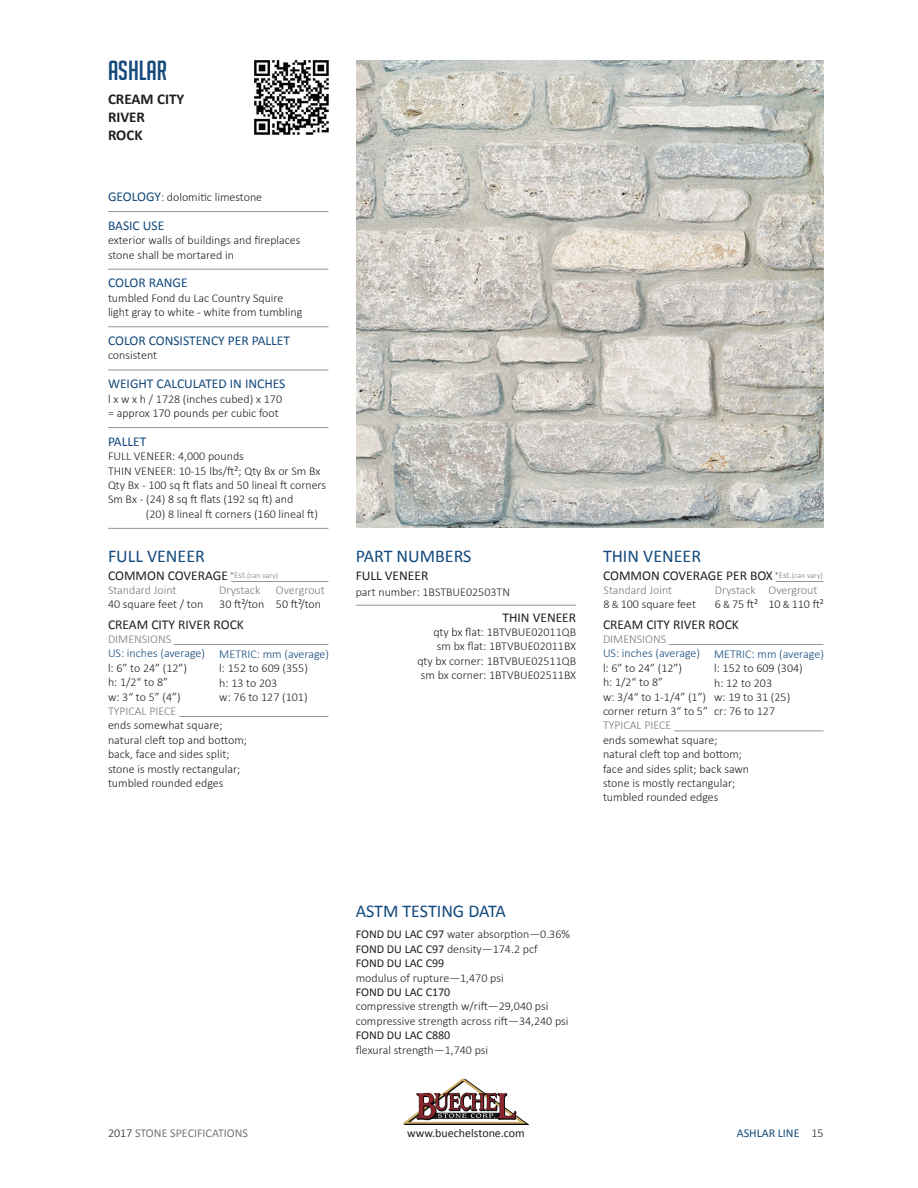
<style>
.page{position:relative;width:918px;height:1188px;background:#fff}
.page>*{position:absolute;margin:0;border:0;box-sizing:border-box;transform-origin:0 0}
.t1{font:27px "Big Noodle Titling";color:#144a7c}
.t2{font:18px "Calibri";color:#144a7c}
.t3{font:700 15px "Calibri";color:#231f20}
.t4{font:13.5px "Calibri";color:#231f20}
.t5{font:13.5px "Calibri";color:#144a7c}
.t6{font:300 12px "Calibri";color:#231f20}
.t7{font:300 12px "Calibri";color:#144a7c}
.t8{font:300 12px "Calibri";color:#78797a}
.t9{font:12px "Calibri";color:#231f20}
.t10{font:300 12px "Calibri";color:#77787b}
.t11{font:12px "Calibri";color:#77787b}
.t12{font:12px "Calibri";color:#144a7c}
.t13{font:300 7.95px "Calibri";color:#78797a}
.s1{font-weight:400;font-size:13.5px;color:#144a7c}
.s2{color:#144a7c}
.s3{font-size:9px}
.s4{font-size:10.5px}
.s5{font-weight:400}
.s6{font-weight:300;color:#231f20}
</style>
<div class="page">
<img style="left:402px;top:1079px;width:126px;height:45px">
<img style="left:356px;top:61px;width:468px;height:467px">
<hr style="left:356px;top:605px;width:220px;height:1px;background:#979595">
<hr style="left:108px;top:211px;width:220px;height:1px;background:#979595">
<hr style="left:108px;top:269px;width:220px;height:1px;background:#979595">
<hr style="left:108px;top:326px;width:220px;height:1px;background:#979595">
<hr style="left:108px;top:370px;width:220px;height:1px;background:#979595">
<hr style="left:108px;top:427px;width:220px;height:1px;background:#979595">
<hr style="left:108px;top:528px;width:220px;height:1px;background:#979595">
<hr style="left:231px;top:581px;width:97px;height:1px;background:#979595">
<hr style="left:174px;top:644px;width:154px;height:1px;background:#979595">
<hr style="left:179px;top:716px;width:149px;height:1px;background:#979595">
<hr style="left:776px;top:581px;width:48px;height:1px;background:#979595">
<hr style="left:669px;top:644px;width:154px;height:1px;background:#979595">
<hr style="left:674px;top:731px;width:149px;height:1px;background:#979595">
<img style="left:254px;top:61px;width:74px;height:74px">
<p class="t1" style="left:108px;top:56px;width:60px">ASHLAR</p>
<p class="t3" style="left:108px;top:90px;width:78px">CREAM CITY</p>
<p class="t3" style="left:108px;top:108px;width:39px">RIVER</p>
<p class="t3" style="left:108px;top:126px;width:36px">ROCK</p>
<p class="t6" style="left:108px;top:190px;width:156px"><span class="s1">GEOLOGY</span><span class="s2">:</span> dolomitic limestone</p>
<p class="t5" style="left:108px;top:217px;width:58px">BASIC USE</p>
<p class="t6" style="left:108px;top:233px;width:194px">exterior walls of buildings and fireplaces</p>
<p class="t6" style="left:108px;top:247px;width:127px">stone shall be mortared in</p>
<p class="t5" style="left:108px;top:274px;width:81px">COLOR RANGE</p>
<p class="t6" style="left:108px;top:290px;width:177px">tumbled Fond du Lac Country Squire</p>
<p class="t6" style="left:108px;top:305px;width:196px">light gray to white - white from tumbling</p>
<p class="t5" style="left:108px;top:332px;width:184px">COLOR CONSISTENCY PER PALLET</p>
<p class="t6" style="left:108px;top:348px;width:51px">consistent</p>
<p class="t5" style="left:108px;top:375px;width:179px">WEIGHT CALCULATED IN INCHES</p>
<p class="t6" style="left:108px;top:391px;width:176px">l x w x h / 1728 (inches cubed) x 170</p>
<p class="t6" style="left:108px;top:406px;width:172px">= approx 170 pounds per cubic foot</p>
<p class="t5" style="left:108px;top:433px;width:40px">PALLET</p>
<p class="t6" style="left:108px;top:449px;width:137px">FULL VENEER: 4,000 pounds</p>
<p class="t6" style="left:108px;top:463px;width:214px">THIN VENEER: 10-15 lbs/ft²; Qty Bx or Sm Bx</p>
<p class="t6" style="left:108px;top:478px;width:220px">Qty Bx - 100 sq ft flats and 50 lineal ft corners</p>
<p class="t6" style="left:108px;top:492px;width:187px">Sm Bx - (24) 8 sq ft flats (192 sq ft) and</p>
<p class="t6" style="left:146px;top:506px;width:173px">(20) 8 lineal ft corners (160 lineal ft)</p>
<p class="t2" style="left:356px;top:545px;width:117px">PART NUMBERS</p>
<p class="t4" style="left:356px;top:567px;width:74px">FULL VENEER</p>
<p class="t6" style="left:356px;top:585px;width:156px">part number: 1BSTBUE02503TN</p>
<p class="t4" style="left:503px;top:609px;width:75px">THIN VENEER</p>
<p class="t6" style="left:433px;top:625px;width:144px">qty bx flat: 1BTVBUE02011QB</p>
<p class="t6" style="left:437px;top:639px;width:141px">sm bx flat: 1BTVBUE02011BX</p>
<p class="t6" style="left:417px;top:653px;width:160px">qty bx corner: 1BTVBUE02511QB</p>
<p class="t6" style="left:421px;top:668px;width:157px">sm bx corner: 1BTVBUE02511BX</p>
<p class="t2" style="left:108px;top:545px;width:98px">FULL VENEER</p>
<p class="t4" style="left:108px;top:567px;width:122px">COMMON COVERAGE</p>
<p class="t4" style="left:108px;top:616px;width:137px">CREAM CITY RIVER ROCK</p>
<p class="t10" style="left:108px;top:632px;width:65px">DIMENSIONS</p>
<p class="t7" style="left:108px;top:646px;width:99px">US: inches (average)</p>
<p class="t6" style="left:108px;top:660px;width:81px">l: 6” to 24” (12”)</p>
<p class="t6" style="left:108px;top:675px;width:62px">h: 1/2“ to 8”</p>
<p class="t6" style="left:108px;top:689px;width:74px">w: 3“ to 5” (4”)</p>
<p class="t10" style="left:108px;top:704px;width:70px">TYPICAL PIECE</p>
<p class="t6" style="left:108px;top:718px;width:116px">ends somewhat square;</p>
<p class="t6" style="left:108px;top:732px;width:140px">natural cleft top and bottom;</p>
<p class="t6" style="left:108px;top:747px;width:123px">back, face and sides split;</p>
<p class="t6" style="left:108px;top:761px;width:134px">stone is mostly rectangular;</p>
<p class="t6" style="left:108px;top:776px;width:117px">tumbled rounded edges</p>
<p class="t2" style="left:603px;top:545px;width:100px">THIN VENEER</p>
<p class="t4" style="left:603px;top:567px;width:171px">COMMON COVERAGE PER BOX</p>
<p class="t4" style="left:603px;top:616px;width:137px">CREAM CITY RIVER ROCK</p>
<p class="t10" style="left:603px;top:632px;width:65px">DIMENSIONS</p>
<p class="t7" style="left:603px;top:646px;width:99px">US: inches (average)</p>
<p class="t6" style="left:603px;top:660px;width:81px">l: 6” to 24” (12”)</p>
<p class="t6" style="left:603px;top:675px;width:62px">h: 1/2“ to 8”</p>
<p class="t6" style="left:603px;top:689px;width:105px">w: 3/4“ to 1-1/4” (1”)</p>
<p class="t6" style="left:603px;top:704px;width:106px">corner return 3“ to 5”</p>
<p class="t10" style="left:603px;top:718px;width:70px">TYPICAL PIECE</p>
<p class="t6" style="left:603px;top:732px;width:116px">ends somewhat square;</p>
<p class="t6" style="left:603px;top:747px;width:140px">natural cleft top and bottom;</p>
<p class="t6" style="left:603px;top:761px;width:148px">face and sides split; back sawn</p>
<p class="t6" style="left:603px;top:776px;width:134px">stone is mostly rectangular;</p>
<p class="t6" style="left:603px;top:790px;width:117px">tumbled rounded edges</p>
<p class="t13" style="left:230px;top:570px;width:50px"><span class="s3">*Est.</span>(can vary)</p>
<p class="t13" style="left:774px;top:570px;width:50px"><span class="s3">*Est.</span>(can vary)</p>
<p class="t8" style="left:108px;top:583px;width:70px">Standard Joint</p>
<p class="t6" style="left:108px;top:597px;width:97px">40 square feet / ton</p>
<p class="t8" style="left:604px;top:583px;width:70px">Standard Joint</p>
<p class="t6" style="left:604px;top:597px;width:94px">8 <span class="s4">&amp;</span> 100 square feet</p>
<p class="t8" style="left:219px;top:583px;width:42px">Drystack</p>
<p class="t6" style="left:219px;top:597px;width:47px">30 ft²/ton</p>
<p class="t8" style="left:715px;top:583px;width:42px">Drystack</p>
<p class="t6" style="left:715px;top:597px;width:45px">6<span class="s4">&amp;</span>75 ft²</p>
<p class="t8" style="left:276px;top:583px;width:50px">Overgrout</p>
<p class="t6" style="left:276px;top:597px;width:47px">50 ft²/ton</p>
<p class="t8" style="left:769px;top:583px;width:50px">Overgrout</p>
<p class="t6" style="left:769px;top:597px;width:57px">10 <span class="s4">&amp;</span> 110 ft²</p>
<p class="t7" style="left:714px;top:646px;width:111px">METRIC: mm (average)</p>
<p class="t6" style="left:714px;top:661px;width:90px">l: 152 to 609 (304)</p>
<p class="t6" style="left:714px;top:675px;width:60px">h: 12 to 203</p>
<p class="t6" style="left:714px;top:690px;width:78px">w: 19 to 31 (25)</p>
<p class="t6" style="left:714px;top:704px;width:63px">cr: 76 to 127</p>
<p class="t7" style="left:219px;top:647px;width:111px">METRIC: mm (average)</p>
<p class="t6" style="left:219px;top:661px;width:90px">l: 152 to 609 (355)</p>
<p class="t6" style="left:219px;top:675px;width:60px">h: 13 to 203</p>
<p class="t6" style="left:219px;top:690px;width:90px">w: 76 to 127 (101)</p>
<p class="t2" style="left:356px;top:900px;width:152px">ASTM TESTING DATA</p>
<p class="t6" style="left:356px;top:927px;width:216px"><span class="s5">FOND DU LAC C97</span> water absorption—0.36%</p>
<p class="t6" style="left:356px;top:941px;width:183px"><span class="s5">FOND DU LAC C97</span> density—174.2 pcf</p>
<p class="t9" style="left:356px;top:956px;width:90px">FOND DU LAC C99</p>
<p class="t6" style="left:356px;top:970px;width:149px">modulus of rupture—1,470 psi</p>
<p class="t9" style="left:356px;top:985px;width:96px">FOND DU LAC C170</p>
<p class="t6" style="left:356px;top:999px;width:194px">compressive strength w/rift—29,040 psi</p>
<p class="t6" style="left:356px;top:1013px;width:214px">compressive strength across rift—34,240 psi</p>
<p class="t9" style="left:356px;top:1028px;width:96px">FOND DU LAC C880</p>
<p class="t6" style="left:356px;top:1042px;width:134px">flexural strength—1,740 psi</p>
<p class="t11" style="left:108px;top:1125px;width:142px"><span class="s6">2017</span> STONE SPECIFICATIONS</p>
<p class="t9" style="left:407px;top:1125px;width:119px">www.buechelstone.com</p>
<p class="t6" style="left:811px;top:1125px;width:14px">15</p>
<p class="t12" style="left:737px;top:1125px;width:64px">ASHLAR LINE</p>
</div>
